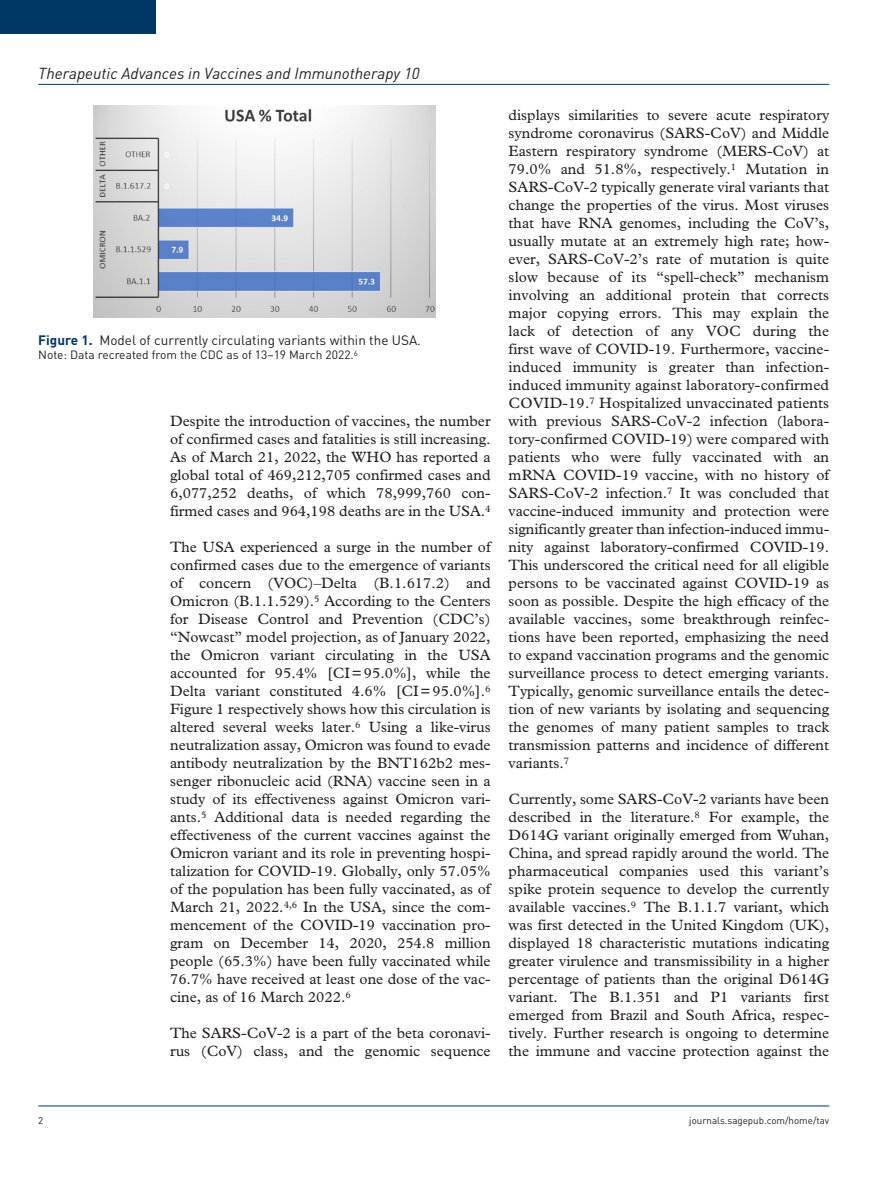
<style>
.page{position:relative;width:893px;height:1191px;background:#fff}
.page>*{position:absolute;margin:0;border:0;box-sizing:border-box;transform-origin:0 0}
.t1{font:italic 15.75px "DIN";color:#231f20}
.t2{font:15px/18px "Plantin Std";color:#231f20;text-align:justify}
.t3{font:13.5px "DIN";color:#231f20}
.t4{font:12px "DIN";color:#231f20}
.t5{font:9.75px "DIN";color:#231f20}
.s1{font-weight:700;color:#003865}
</style>
<div class="page">
<hr style="left:38px;top:84px;width:791px;height:1px;background:#003865">
<hr style="left:38px;top:1105px;width:791px;height:1px;background:#003865">
<div style="left:0;top:0;width:155px;height:34px;background:#003865"></div>
<img style="left:93px;top:106px;width:342px;height:211px">
<p class="t1" style="left:38px;top:63px;width:383px">Therapeutic Advances in Vaccines and Immunotherapy 10</p>
<p class="t3" style="left:38px;top:332px;width:384px"><span class="s1">Figure 1.</span> Model of currently circulating variants within the USA.</p>
<p class="t4" style="left:38px;top:348px;width:321px">Note: Data recreated from the CDC as of 13–19 March 2022.<sup>6</sup></p>
<p class="t2" style="left:170px;top:412px;width:322px">Despite the introduction of vaccines, the number of confirmed cases and fatalities is still increasing.<br>As of March 21, 2022, the WHO has reported a global total of 469,212,705 confirmed cases and 6,077,252 deaths, of which 78,999,760 con&shy;firmed cases and 964,198 deaths are in the USA.<sup>4</sup></p>
<p class="t2" style="left:170px;top:538px;width:322px">The USA experienced a surge in the number of confirmed cases due to the emergence of variants of concern (VOC)–Delta (B.1.617.2) and Omicron (B.1.1.529).<sup>5</sup> According to the Centers for Disease Control and Prevention (CDC’s) “Nowcast” model projection, as of January 2022, the Omicron variant circulating in the USA accounted for 95.4% [CI=95.0%], while the Delta variant constituted 4.6% [CI=95.0%].<sup>6<br></sup>Figure 1 respectively shows how this circulation is altered several weeks later.<sup>6</sup> Using a like-virus neutralization assay, Omicron was found to evade antibody neutralization by the BNT162b2 mes&shy;senger ribonucleic acid (RNA) vaccine seen in a study of its effectiveness against Omicron vari&shy;ants.<sup>5</sup> Additional data is needed regarding the effectiveness of the current vaccines against the Omicron variant and its role in preventing hospi&shy;talization for COVID-19. Globally, only 57.05% of the population has been fully vaccinated, as of March 21, 2022.<sup>4,6</sup> In the USA, since the com&shy;mencement of the COVID-19 vaccination pro&shy;gram on December 14, 2020, 254.8 million people (65.3%) have been fully vaccinated while 76.7% have received at least one dose of the vac&shy;cine, as of 16 March 2022.<sup>6</sup></p>
<p class="t2" style="left:170px;top:1024px;width:322px">The SARS-CoV-2 is a part of the beta coronavi&shy;rus (CoV) class, and the genomic sequence</p>
<p class="t2" style="left:509px;top:106px;width:322px">displays similarities to severe acute respiratory syndrome coronavirus (SARS-CoV) and Middle Eastern respiratory syndrome (MERS-CoV) at 79.0% and 51.8%, respectively.<sup>1</sup> Mutation in SARS-CoV-2 typically generate viral variants that change the properties of the virus. Most viruses that have RNA genomes, including the CoV’s, usually mutate at an extremely high rate; how&shy;ever, SARS-CoV-2’s rate of mutation is quite slow because of its “spell-check” mechanism involving an additional protein that corrects major copying errors. This may explain the lack of detection of any VOC during the first wave of COVID-19. Furthermore, vaccine&shy;induced immunity is greater than infection&shy;induced immunity against laboratory-confirmed COVID-19.<sup>7</sup> Hospitalized unvaccinated patients with previous SARS-CoV-2 infection (labora&shy;tory-confirmed COVID-19) were compared with patients who were fully vaccinated with an mRNA COVID-19 vaccine, with no history of SARS-CoV-2 infection.<sup>7</sup> It was concluded that vaccine-induced immunity and protection were significantly greater than infection-induced immu&shy;nity against laboratory-confirmed COVID-19.<br>This underscored the critical need for all eligible persons to be vaccinated against COVID-19 as soon as possible. Despite the high efficacy of the available vaccines, some breakthrough reinfec&shy;tions have been reported, emphasizing the need to expand vaccination programs and the genomic surveillance process to detect emerging variants.<br>Typically, genomic surveillance entails the detec&shy;tion of new variants by isolating and sequencing the genomes of many patient samples to track transmission patterns and incidence of different variants.<sup>7</sup></p>
<p class="t2" style="left:509px;top:790px;width:322px">Currently, some SARS-CoV-2 variants have been described in the literature.<sup>8</sup> For example, the D614G variant originally emerged from Wuhan, China, and spread rapidly around the world. The pharmaceutical companies used this variant’s spike protein sequence to develop the currently available vaccines.<sup>9</sup> The B.1.1.7 variant, which was first detected in the United Kingdom (UK), displayed 18 characteristic mutations indicating greater virulence and transmissibility in a higher percentage of patients than the original D614G variant. The B.1.351 and P1 variants first emerged from Brazil and South Africa, respec&shy;tively. Further research is ongoing to determine the immune and vaccine protection against the</p>
<p class="t5" style="left:38px;top:1114px;width:7px">2</p>
<p class="t5" style="left:689px;top:1114px;width:141px">journals.sagepub.com/home/tav</p>
</div>
